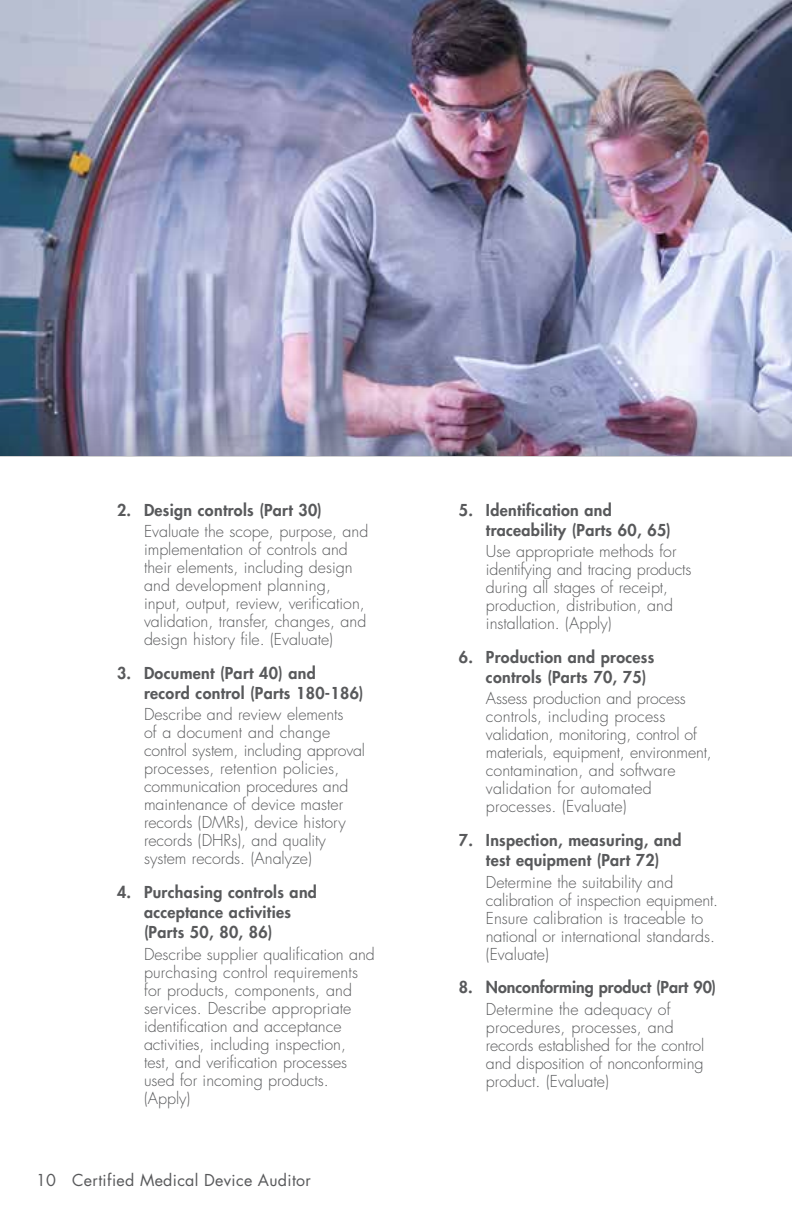
<style>
.page{position:relative;width:792px;height:1224px;background:#fff}
.page>*{position:absolute;margin:0;border:0;box-sizing:border-box;transform-origin:0 0}
.t1{font:300 16px/18px "Futura Std";color:#58595b}
.t2{font:800 16px/20px "Futura Std";letter-spacing:.02em;color:#58595b}
.t3{font:16px "Futura Std";letter-spacing:.02em;color:#58595b}
.t4{font:800 16px "Futura Std";color:#58595b}
</style>
<div class="page">
<img style="left:0;top:0;width:792px;height:317px">
<img style="left:0;top:317px;width:792px;height:140px">
<p class="t2" style="left:117px;top:500px;width:206px">2. Design controls (Part 30)</p>
<p class="t1" style="left:144px;top:523px;width:226px">Evaluate the scope, purpose, and implementation of controls and their elements, including design and development planning, input, output, review, verification, validation, transfer, changes, and design history file. (Evaluate)</p>
<p class="t2" style="left:144px;top:663px;width:221px;text-indent:-27px">3. Document (Part 40) and record control (Parts 180-186)</p>
<p class="t1" style="left:144px;top:706px;width:223px">Describe and review elements<br>of a document and change control system, including approval processes, retention policies, communication procedures and maintenance of device master records (DMRs), device history records (DHRs), and quality system records. (Analyze)</p>
<p class="t2" style="left:144px;top:882px;width:175px;text-indent:-27px">4. Purchasing controls and acceptance activities (Parts 50, 80, 86)</p>
<p class="t1" style="left:144px;top:945px;width:232px">Describe supplier qualification and purchasing control requirements for products, components, and services. Describe appropriate identification and acceptance activities, including inspection, test, and verification processes used for incoming products. (Apply)</p>
<p class="t3" style="left:36px;top:1170px;width:276px">10 Certified Medical Device Auditor</p>
<p class="t2" style="left:486px;top:500px;width:186px;text-indent:-27px">5. Identification and traceability (Parts 60, 65)</p>
<p class="t1" style="left:486px;top:543px;width:207px">Use appropriate methods for identifying and tracing products during all stages of receipt, production, distribution, and installation. (Apply)</p>
<p class="t2" style="left:486px;top:647px;width:170px;text-indent:-27px">6. Production and process controls (Parts 70, 75)</p>
<p class="t1" style="left:486px;top:690px;width:227px">Assess production and process controls, including process validation, monitoring, control of materials, equipment, environment, contamination, and software validation for automated processes. (Evaluate)</p>
<p class="t2" style="left:459px;top:830px;width:224px;text-align:center">7. Inspection, measuring, and test equipment (Part 72)</p>
<p class="t1" style="left:486px;top:873px;width:234px">Determine the suitability and calibration of inspection equipment.<br>Ensure calibration is traceable to national or international standards. (Evaluate)</p>
<p class="t4" style="left:459px;top:977px;width:259px">8. Nonconforming product (Part 90)</p>
<p class="t1" style="left:486px;top:1001px;width:220px">Determine the adequacy of procedures, processes, and records established for the control and disposition of nonconforming product. (Evaluate)</p>
</div>
